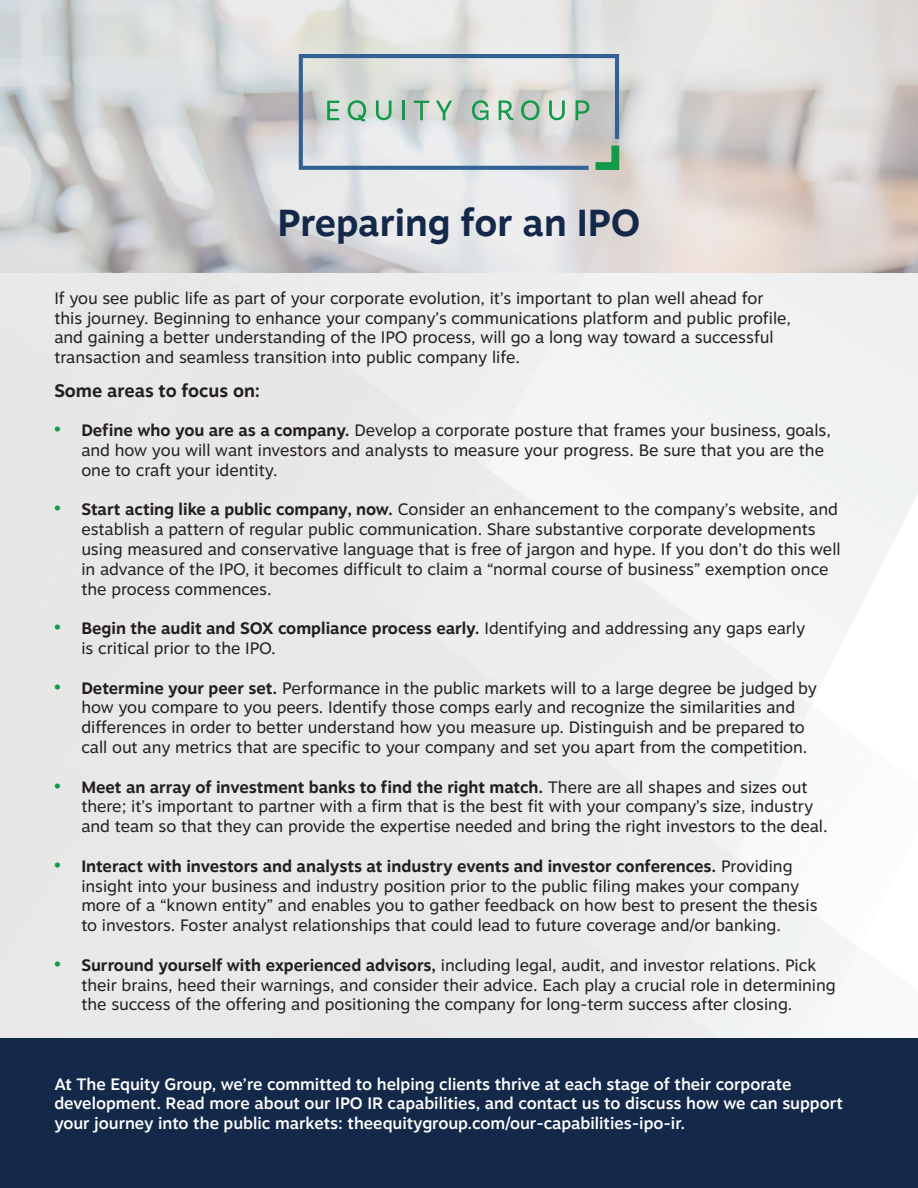
<style>
.page{position:relative;width:918px;height:1188px;background:#fff}
.page>*{position:absolute;margin:0;border:0;box-sizing:border-box;transform-origin:0 0}
.t1{font:700 37.5px "Motiva Sans";color:#142949}
.t2{font:700 18px "Motiva Sans";color:#231f20}
.t3{font:16.5px/19.8px "Motiva Sans";color:#231f20}
.t4{font:500 16.5px/19.8px "Motiva Sans";color:#fff}
.s1{font-weight:900;font-size:21px;color:#119a48}
.s2{font-weight:700}
</style>
<div class="page">
<div style="left:0;top:542px;width:611px;height:497px;background:#e8e9e9"></div>
<img style="left:611px;top:541px;width:307px;height:498px">
<div style="left:0;top:1039px;width:918px;height:149px;background:#142949"></div>
<svg style="left:299px;top:54px;width:320px;height:116px;background:#c3cdcd"></svg>
<h1 class="t1" style="left:278px;top:195px;width:364px">Preparing for an IPO</h1>
<p class="t3" style="left:54px;top:288px;width:738px">If you see public life as part of your corporate evolution, it’s important to plan well ahead for this journey. Beginning to enhance your company’s communications platform and public profile, and gaining a better understanding of the IPO process, will go a long way toward a successful transaction and seamless transition into public company life.</p>
<p class="t2" style="left:54px;top:377px;width:207px">Some areas to focus on:</p>
<p class="t3" style="left:81px;top:420px;width:751px;text-indent:-27px"><span class="s1">•</span> <span class="s2">Define who you are as a company.</span> Develop a corporate posture that frames your business, goals, and how you will want investors and analysts to measure your progress. Be sure that you are the one to craft your identity.</p>
<p class="t3" style="left:81px;top:499px;width:761px;text-indent:-27px"><span class="s1">•</span> <span class="s2">Start acting like a public company, now.</span> Consider an enhancement to the company’s website, and establish a pattern of regular public communication. Share substantive corporate developments using measured and conservative language that is free of jargon and hype. If you don’t do this well in advance of the IPO, it becomes difficult to claim a “normal course of business” exemption once the process commences.</p>
<p class="t3" style="left:81px;top:618px;width:725px;text-indent:-27px"><span class="s1">•</span> <span class="s2">Begin the audit and SOX compliance process early.</span> Identifying and addressing any gaps early is critical prior to the IPO.</p>
<p class="t3" style="left:81px;top:678px;width:737px;text-indent:-27px"><span class="s1">•</span> <span class="s2">Determine your peer set.</span> Performance in the public markets will to a large degree be judged by how you compare to you peers. Identify those comps early and recognize the similarities and differences in order to better understand how you measure up. Distinguish and be prepared to call out any metrics that are specific to your company and set you apart from the competition.</p>
<p class="t3" style="left:81px;top:777px;width:748px;text-indent:-27px"><span class="s1">•</span> <span class="s2">Meet an array of investment banks to find the right match.</span> There are all shapes and sizes out there; it’s important to partner with a firm that is the best fit with your company’s size, industry and team so that they can provide the expertise needed and bring the right investors to the deal.</p>
<p class="t3" style="left:81px;top:856px;width:738px;text-indent:-27px"><span class="s1">•</span> <span class="s2">Interact with investors and analysts at industry events and investor conferences.</span> Providing insight into your business and industry position prior to the public filing makes your company more of a “known entity” and enables you to gather feedback on how best to present the thesis to investors. Foster analyst relationships that could lead to future coverage and/or banking.</p>
<p class="t3" style="left:81px;top:955px;width:756px;text-indent:-27px"><span class="s1">•</span> <span class="s2">Surround yourself with experienced advisors,</span> including legal, audit, and investor relations. Pick their brains, heed their warnings, and consider their advice. Each play a crucial role in determining the success of the offering and positioning the company for long-term success after closing.</p>
<p class="t4" style="left:54px;top:1074px;width:790px">At The Equity Group, we’re committed to helping clients thrive at each stage of their corporate development. Read more about our IPO IR capabilities, and contact us to discuss how we can support your journey into the public markets: theequitygroup.com/our-capabilities-ipo-ir.</p>
</div>
